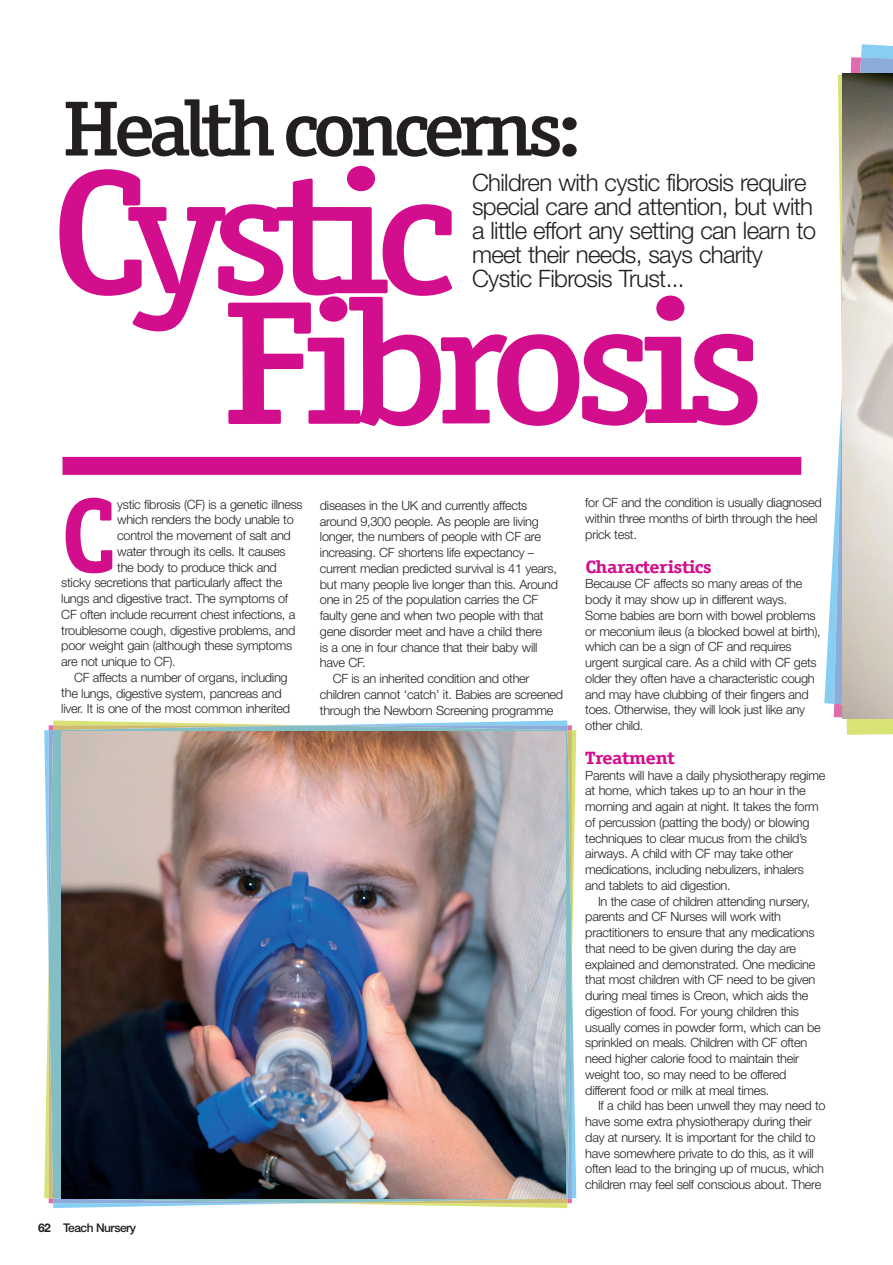
<style>
.page{position:relative;width:893px;height:1265px;background:#fff}
.page>*{position:absolute;margin:0;border:0;box-sizing:border-box;transform-origin:0 0}
.t1{font:500 176.85px "Officina Ser ITC";letter-spacing:-.07em;color:#d20e8c;scale:1.11 1}
.t2{font:700 105.15px "Officina Ser ITC";color:#d20e8c}
.t3{font:500 78.3px "Officina Ser ITC";letter-spacing:-.07em;color:#231f20;scale:1.11 1}
.t4{font:300 24px/24px "Helvetica Neue";letter-spacing:-.03em;color:#231f20}
.t5{font:700 17.85px "Officina Ser ITC";letter-spacing:-.02em;color:#d20e8c;scale:1.18 1}
.t6{font:300 12.75px/15.8px "Helvetica Neue";letter-spacing:-.02em;color:#231f20}
.t7{font:500 12px "Helvetica Neue CE";letter-spacing:-.045em;color:#231f20}
.s1{font-family:"Helvetica Neue";font-weight:700}
</style>
<div class="page">
<svg style="left:824px;top:44px;width:69px;height:673px"></svg>
<svg style="left:834px;top:57px;width:59px;height:678px"></svg>
<svg style="left:44px;top:720px;width:532px;height:488px"></svg>
<svg style="left:49px;top:725px;width:523px;height:478px;background:#94bcbd"></svg>
<img style="left:843px;top:73px;width:50px;height:645px">
<div style="left:62px;top:457px;width:739px;height:18px;background:#d20e8c"></div>
<img style="left:61px;top:731px;width:504px;height:468px">
<p class="t3" style="left:63px;top:99px;width:470px">Health concerns:</p>
<p class="t1" style="left:51px;top:167px;width:367px">Cystic</p>
<p class="t4" style="left:472px;top:173px;width:346px">Children with cystic fibrosis require special care and attention, but with a little effort any setting can learn to meet their needs, says charity Cystic Fibrosis Trust...</p>
<p class="t1" style="left:221px;top:297px;width:491px">Fibrosis</p>
<p class="t2" style="left:61px;top:496px;width:54px">C</p>
<p class="t6" style="left:117px;top:497px;width:187px">ystic fibrosis (CF) is a genetic illness</p>
<p class="t6" style="left:117px;top:513px;width:178px">which renders the body unable to</p>
<p class="t6" style="left:117px;top:529px;width:175px">control the movement of salt and</p>
<p class="t6" style="left:117px;top:545px;width:170px">water through its cells. It causes</p>
<p class="t6" style="left:117px;top:560px;width:161px">the body to produce thick and</p>
<p class="t6" style="left:61px;top:576px;width:222px">sticky secretions that particularly affect the</p>
<p class="t6" style="left:61px;top:592px;width:228px">lungs and digestive tract. The symptoms of</p>
<p class="t6" style="left:61px;top:608px;width:236px">CF often include recurrent chest infections, a</p>
<p class="t6" style="left:61px;top:623px;width:236px">troublesome cough, digestive problems, and</p>
<p class="t6" style="left:61px;top:639px;width:232px">poor weight gain (although these symptoms</p>
<p class="t6" style="left:61px;top:655px;width:116px">are not unique to CF).</p>
<p class="t6" style="left:74px;top:671px;width:215px">CF affects a number of organs, including</p>
<p class="t6" style="left:61px;top:686px;width:222px">the lungs, digestive system, pancreas and</p>
<p class="t6" style="left:61px;top:702px;width:230px">liver. It is one of the most common inherited</p>
<p class="t6" style="left:320px;top:499px;width:209px">diseases in the UK and currently affects</p>
<p class="t6" style="left:320px;top:514px;width:220px">around 9,300 people. As people are living</p>
<p class="t6" style="left:320px;top:530px;width:222px">longer, the numbers of people with CF are</p>
<p class="t6" style="left:320px;top:546px;width:216px">increasing. CF shortens life expectancy –</p>
<p class="t6" style="left:320px;top:562px;width:238px">current median predicted survival is 41 years,</p>
<p class="t6" style="left:320px;top:577px;width:240px">but many people live longer than this. Around</p>
<p class="t6" style="left:320px;top:593px;width:220px">one in 25 of the population carries the CF</p>
<p class="t6" style="left:320px;top:609px;width:225px">faulty gene and when two people with that</p>
<p class="t6" style="left:320px;top:625px;width:223px">gene disorder meet and have a child there</p>
<p class="t6" style="left:320px;top:640px;width:219px">is a one in four chance that their baby will</p>
<p class="t6" style="left:320px;top:656px;width:47px">have CF.</p>
<p class="t6" style="left:333px;top:672px;width:198px">CF is an inherited condition and other</p>
<p class="t6" style="left:320px;top:688px;width:245px">children cannot ‘catch’ it. Babies are screened</p>
<p class="t6" style="left:320px;top:703px;width:235px">through the Newborn Screening programme</p>
<p class="t7" style="left:38px;top:1223px;width:99px"><span class="s1">62</span> Teach Nursery</p>
<p class="t6" style="left:585px;top:496px;width:238px">for CF and the condition is usually diagnosed within three months of birth through the heel prick test.</p>
<p class="t5" style="left:585px;top:560px;width:109px">Characteristics</p>
<p class="t6" style="left:585px;top:577px;width:237px">Because CF affects so many areas of the body it may show up in different ways.<br>Some babies are born with bowel problems or meconium ileus (a blocked bowel at birth), which can be a sign of CF and requires urgent surgical care. As a child with CF gets older they often have a characteristic cough and may have clubbing of their fingers and toes. Otherwise, they will look just like any other child.</p>
<p class="t5" style="left:585px;top:751px;width:77px">Treatment</p>
<p class="t6" style="left:585px;top:768px;width:241px">Parents will have a daily physiotherapy regime</p>
<p class="t6" style="left:585px;top:784px;width:222px">at home, which takes up to an hour in the</p>
<p class="t6" style="left:585px;top:800px;width:235px">morning and again at night. It takes the form</p>
<p class="t6" style="left:585px;top:816px;width:226px">of percussion (patting the body) or blowing</p>
<p class="t6" style="left:585px;top:831px;width:223px">techniques to clear mucus from the child’s</p>
<p class="t6" style="left:585px;top:847px;width:209px">airways. A child with CF may take other</p>
<p class="t6" style="left:585px;top:863px;width:220px">medications, including nebulizers, inhalers</p>
<p class="t6" style="left:585px;top:879px;width:147px">and tablets to aid digestion.</p>
<p class="t6" style="left:598px;top:894px;width:213px">In the case of children attending nursery,</p>
<p class="t6" style="left:585px;top:910px;width:197px">parents and CF Nurses will work with</p>
<p class="t6" style="left:585px;top:926px;width:231px">practitioners to ensure that any medications</p>
<p class="t6" style="left:585px;top:942px;width:212px">that need to be given during the day are</p>
<p class="t6" style="left:585px;top:957px;width:232px">explained and demonstrated. One medicine</p>
<p class="t6" style="left:585px;top:973px;width:231px">that most children with CF need to be given</p>
<p class="t6" style="left:585px;top:989px;width:225px">during meal times is Creon, which aids the</p>
<p class="t6" style="left:585px;top:1005px;width:215px">digestion of food. For young children this</p>
<p class="t6" style="left:585px;top:1020px;width:237px">usually comes in powder form, which can be</p>
<p class="t6" style="left:585px;top:1036px;width:223px">sprinkled on meals. Children with CF often</p>
<p class="t6" style="left:585px;top:1052px;width:215px">need higher calorie food to maintain their</p>
<p class="t6" style="left:585px;top:1068px;width:203px">weight too, so may need to be offered</p>
<p class="t6" style="left:585px;top:1083px;width:186px">different food or milk at meal times.</p>
<p class="t6" style="left:598px;top:1099px;width:229px">If a child has been unwell they may need to</p>
<p class="t6" style="left:585px;top:1115px;width:228px">have some extra physiotherapy during their</p>
<p class="t6" style="left:585px;top:1131px;width:232px">day at nursery. It is important for the child to</p>
<p class="t6" style="left:585px;top:1146px;width:230px">have somewhere private to do this, as it will</p>
<p class="t6" style="left:585px;top:1162px;width:240px">often lead to the bringing up of mucus, which</p>
<p class="t6" style="left:585px;top:1178px;width:238px">children may feel self conscious about. There</p>
</div>
